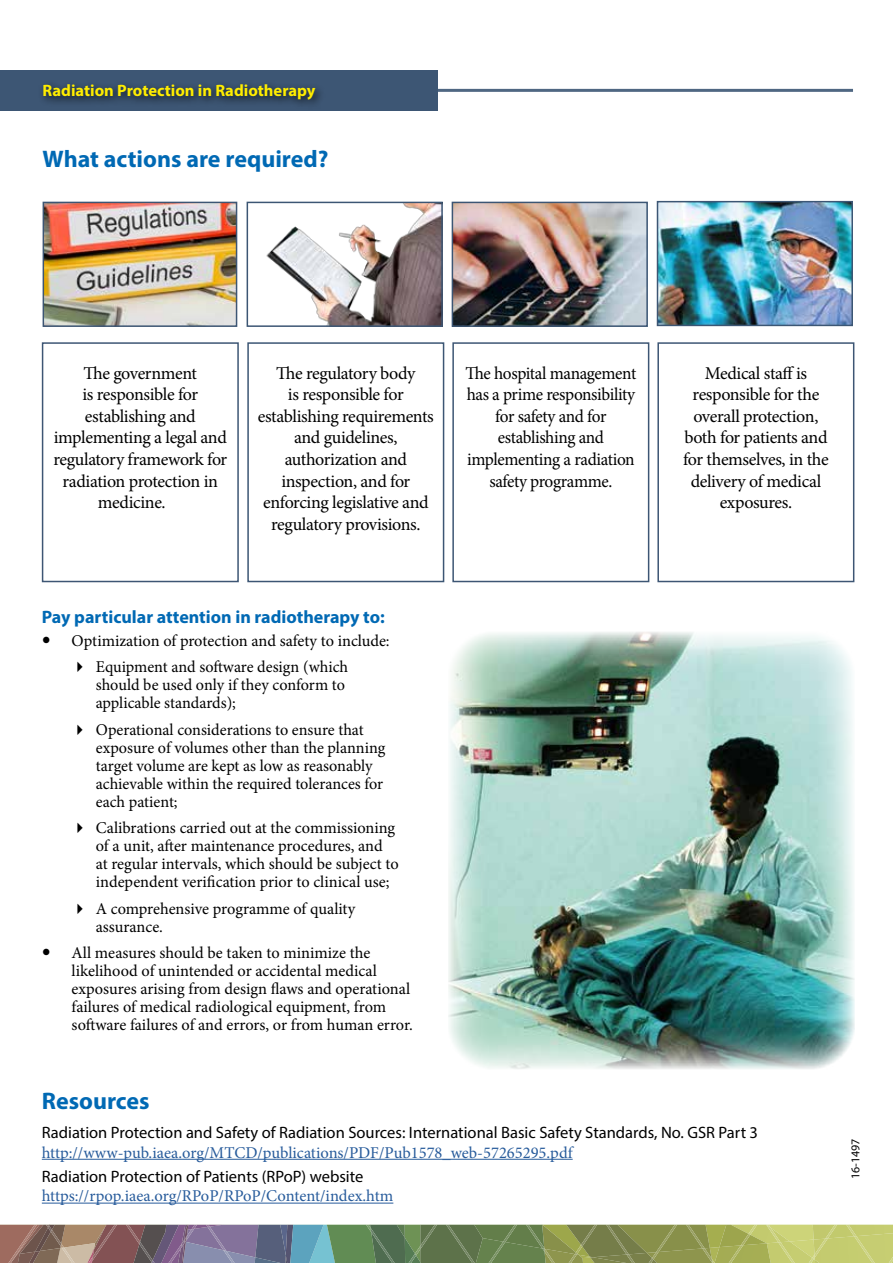
<style>
.page{position:relative;width:893px;height:1263px;background:#fff}
.page>*{position:absolute;margin:0;border:0;box-sizing:border-box;transform-origin:0 0}
.t1{font:700 24px "Myriad Pro";color:#0069b4}
.t2{font:18px/21.6px "Minion Pro";letter-spacing:-.025em;color:#000;text-align:center}
.t3{font:18px/21.6px "Minion Pro";letter-spacing:-.025em;color:#000;text-align:center;scale:.96 1}
.t4{font:700 18px "Myriad Pro";color:#0069b4}
.t5{font:16.5px/18px "Minion Pro";color:#000}
.t6{font:16.5px "Myriad Pro";color:#000}
.t7{font:16.5px "Minion Pro";color:#275b9b}
.t8{font:700 16.5px "Myriad Pro";color:#ffed00}
.t9{font:12px "Myriad Pro";color:#000}
</style>
<div class="page">
<hr style="left:43px;top:89px;width:810px;height:3px;background:#3c5674">
<div style="left:0;top:70px;width:438px;height:41px;background:#3d5674"></div>
<div style="left:38px;top:79px;width:288px;height:31px;background:#000;opacity:.75"></div>
<div style="left:42px;top:342px;width:197px;height:240px;border:2px solid #3d5674"></div>
<div style="left:247px;top:342px;width:197px;height:240px;border:2px solid #3c5674"></div>
<div style="left:452px;top:342px;width:197px;height:240px;border:2px solid #3d5674"></div>
<div style="left:657px;top:342px;width:197px;height:240px;border:2px solid #3d5674"></div>
<img style="left:46px;top:205px;width:188px;height:119px">
<div style="left:43px;top:202px;width:194px;height:125px;border:2px solid #3d5674"></div>
<img style="left:266px;top:205px;width:174px;height:119px">
<div style="left:247px;top:202px;width:196px;height:125px;border:2px solid #3c5674"></div>
<img style="left:660px;top:204px;width:190px;height:119px">
<div style="left:657px;top:201px;width:196px;height:125px;border:2px solid #3c5674"></div>
<img style="left:455px;top:205px;width:190px;height:119px">
<div style="left:452px;top:202px;width:196px;height:125px;border:2px solid #3c5674"></div>
<hr style="left:42px;top:1159px;width:531px;height:1px;background:#275b9b">
<hr style="left:42px;top:1203px;width:351px;height:1px;background:#275b9b">
<svg style="left:0;top:1225px;width:893px;height:38px;background:#878d68"></svg>
<img style="left:448px;top:632px;width:406px;height:437px">
<p class="t8" style="left:43px;top:80px;width:274px">Radiation Protection in Radiotherapy</p>
<h1 class="t1" style="left:43px;top:144px;width:287px">What actions are required?</h1>
<p class="t2" style="left:84px;top:362px;width:115px">The government</p>
<p class="t2" style="left:82px;top:384px;width:117px">is responsible for</p>
<p class="t2" style="left:85px;top:405px;width:112px">establishing and</p>
<p class="t2" style="left:54px;top:427px;width:175px">implementing a legal and</p>
<p class="t2" style="left:53px;top:448px;width:175px">regulatory framework for</p>
<p class="t2" style="left:63px;top:470px;width:157px">radiation protection in</p>
<p class="t2" style="left:98px;top:492px;width:69px">medicine.</p>
<p class="t2" style="left:258px;top:362px;width:178px">The regulatory body<br>is responsible for establishing requirements and guidelines, authorization and inspection, and for enforcing legislative and regulatory provisions.</p>
<p class="t3" style="left:465px;top:362px;width:179px">The hospital management has a prime responsibility for safety and for establishing and implementing a radiation safety programme.</p>
<p class="t2" style="left:683px;top:362px;width:147px">Medical staff is responsible for the overall protection, both for patients and for themselves, in the delivery of medical exposures.</p>
<p class="t4" style="left:42px;top:605px;width:344px">Pay particular attention in radiotherapy to:</p>
<p class="t5" style="left:96px;top:627px;width:295px;line-height:26.5px;text-indent:-24px">Optimization of protection and safety to include:<br>Equipment and software design (which</p>
<p class="t5" style="left:96px;top:676px;width:251px">should be used only if they conform to applicable standards);</p>
<p class="t5" style="left:96px;top:720px;width:291px">Operational considerations to ensure that exposure of volumes other than the planning target volume are kept as low as reasonably achievable within the required tolerances for each patient;</p>
<p class="t5" style="left:96px;top:819px;width:304px">Calibrations carried out at the commissioning of a unit, after maintenance procedures, and<br>at regular intervals, which should be subject to independent verification prior to clinical use;</p>
<p class="t5" style="left:96px;top:899px;width:261px">A comprehensive programme of quality assurance.</p>
<p class="t5" style="left:72px;top:944px;width:343px">All measures should be taken to minimize the likelihood of unintended or accidental medical exposures arising from design flaws and operational failures of medical radiological equipment, from software failures of and errors, or from human error.</p>
<h1 class="t1" style="left:42px;top:1086px;width:109px">Resources</h1>
<p class="t6" style="left:42px;top:1122px;width:718px">Radiation Protection and Safety of Radiation Sources: International Basic Safety Standards, No. GSR Part 3</p>
<p class="t7" style="left:42px;top:1141px;width:532px">http://www-pub.iaea.org/MTCD/publications/PDF/Pub1578_web-57265295.pdf</p>
<p class="t6" style="left:42px;top:1166px;width:323px">Radiation Protection of Patients (RPoP) website</p>
<p class="t7" style="left:42px;top:1185px;width:353px">https://rpop.iaea.org/RPoP/RPoP/Content/index.htm</p>
<p class="t9" style="left:848px;top:1179px;width:42px;rotate:-90deg">16-1497</p>
</div>
